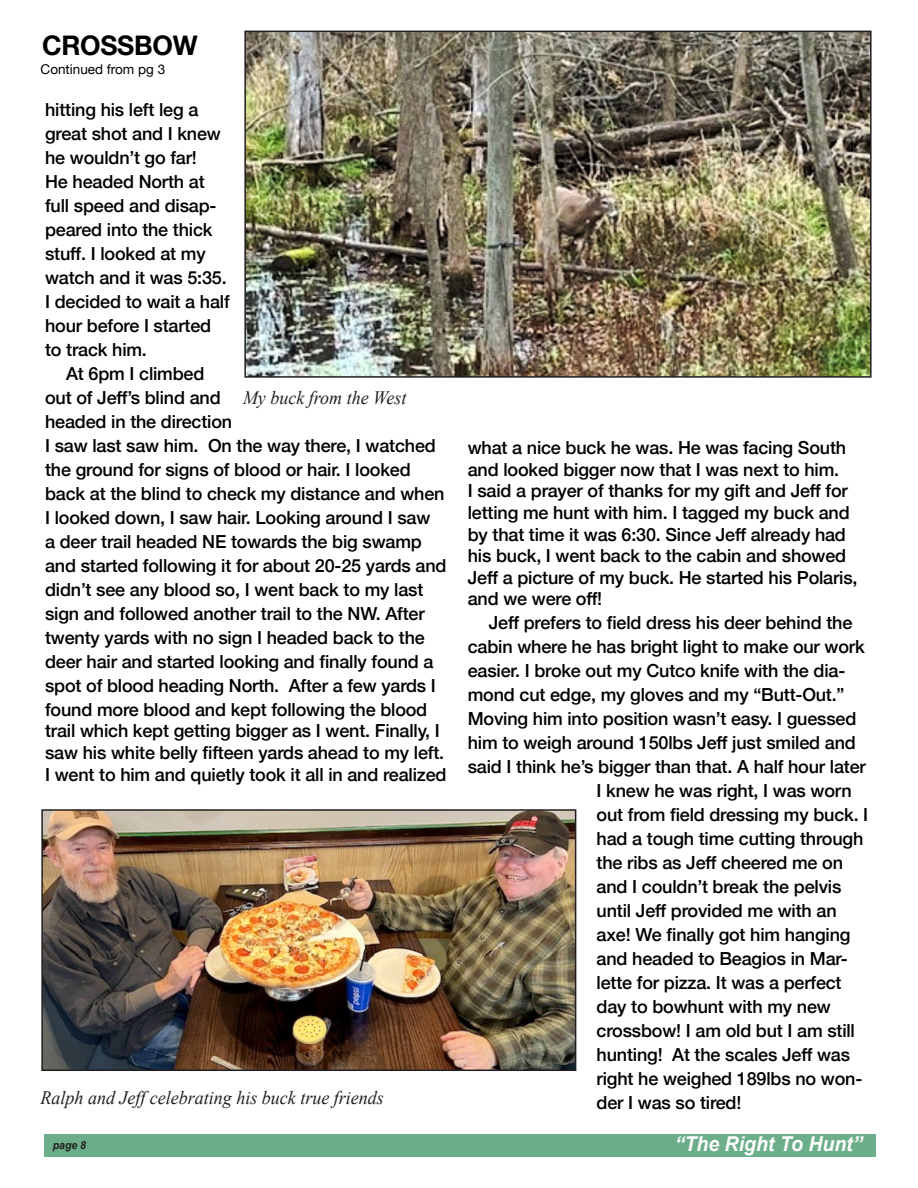
<style>
.page{position:relative;width:918px;height:1188px;background:#fff}
.page>*{position:absolute;margin:0;border:0;box-sizing:border-box;transform-origin:0 0}
.Body_A{font:700 27px "Helvetica Neue";letter-spacing:-.01em;color:#000}
.t1{font:italic 700 20.4px "Arial";color:#fff;scale:.95 1}
.t2{font:italic 18.9px "Times New Roman";color:#231f20;scale:.95 1}
.Body_A-2{font:500 18px/24px "Helvetica Neue";letter-spacing:-.01em;color:#000}
.Body_A-3{font:13.5px "Helvetica Neue";color:#000}
.t3{font:italic 700 10.95px "Arial";color:#231f20;scale:.95 1}
</style>
<div class="page">
<div style="left:44px;top:1134px;width:832px;height:22px;background:#6bae89"></div>
<img style="left:247px;top:34px;width:622px;height:341px">
<div style="left:244px;top:31px;width:628px;height:347px;border:2px solid #231f20"></div>
<img style="left:44px;top:812px;width:529px;height:256px">
<div style="left:41px;top:809px;width:535px;height:262px;border:2px solid #231f20"></div>
<p class="Body_A" style="left:42px;top:25px;width:157px">CROSSBOW</p>
<p class="Body_A-3" style="left:41px;top:59px;width:126px">Continued from pg 3</p>
<p class="Body_A-2" style="left:45px;top:96px;width:186px">hitting his left leg a great shot and I knew he wouldn’t go far!<br>He headed North at full speed and disap&shy;peared into the thick stuff. I looked at my watch and it was 5:35.<br>I decided to wait a half hour before I started to track him.</p>
<p class="Body_A-2" style="left:45px;top:360px;width:403px;text-indent:21px">At 6pm I climbed<br>out of Jeff’s blind and<br>headed in the direction<br>I saw last saw him. On the way there, I watched the ground for signs of blood or hair. I looked back at the blind to check my distance and when I looked down, I saw hair. Looking around I saw<br>a deer trail headed NE towards the big swamp and started following it for about 20-25 yards and didn’t see any blood so, I went back to my last sign and followed another trail to the NW. After twenty yards with no sign I headed back to the deer hair and started looking and finally found a spot of blood heading North. After a few yards I found more blood and kept following the blood</p>
<p class="Body_A-2" style="left:45px;top:719px;width:403px;line-height:21.6px">trail which kept getting bigger as I went. Finally, I saw his white belly fifteen yards ahead to my left.<br>I went to him and quietly took it all in and realized</p>
<p class="t2" style="left:243px;top:385px;width:174px">My buck from the West</p>
<p class="t2" style="left:40px;top:1084px;width:363px">Ralph and Jeff celebrating his buck true friends</p>
<p class="Body_A-2" style="left:468px;top:436px;width:391px;line-height:21.6px">what a nice buck he was. He was facing South and looked bigger now that I was next to him.<br>I said a prayer of thanks for my gift and Jeff for letting me hunt with him. I tagged my buck and by that time it was 6:30. Since Jeff already had his buck, I went back to the cabin and showed Jeff a picture of my buck. He started his Polaris, and we were off!</p>
<p class="Body_A-2" style="left:489px;top:610px;width:365px">Jeff prefers to field dress his deer behind the</p>
<p class="Body_A-2" style="left:468px;top:634px;width:399px">cabin where he has bright light to make our work</p>
<p class="Body_A-2" style="left:468px;top:658px;width:379px">easier. I broke out my Cutco knife with the dia-</p>
<p class="Body_A-2" style="left:468px;top:682px;width:378px">mond cut edge, my gloves and my “Butt-Out.”</p>
<p class="Body_A-2" style="left:468px;top:706px;width:390px">Moving him into position wasn’t easy. I guessed</p>
<p class="Body_A-2" style="left:468px;top:730px;width:390px">him to weigh around 150lbs Jeff just smiled and</p>
<p class="Body_A-2" style="left:468px;top:754px;width:400px">said I think he’s bigger than that. A half hour later</p>
<p class="Body_A-2" style="left:597px;top:778px;width:257px">I knew he was right, I was worn</p>
<p class="Body_A-2" style="left:597px;top:802px;width:273px">out from field dressing my buck. I</p>
<p class="Body_A-2" style="left:597px;top:826px;width:268px">had a tough time cutting through</p>
<p class="Body_A-2" style="left:597px;top:850px;width:248px">the ribs as Jeff cheered me on</p>
<p class="Body_A-2" style="left:597px;top:874px;width:246px">and I couldn’t break the pelvis</p>
<p class="Body_A-2" style="left:597px;top:898px;width:242px">until Jeff provided me with an</p>
<p class="Body_A-2" style="left:597px;top:922px;width:255px">axe! We finally got him hanging</p>
<p class="Body_A-2" style="left:597px;top:946px;width:253px">and headed to Beagios in Mar-</p>
<p class="Body_A-2" style="left:597px;top:970px;width:247px">lette for pizza. It was a perfect</p>
<p class="Body_A-2" style="left:597px;top:994px;width:236px">day to bowhunt with my new</p>
<p class="Body_A-2" style="left:597px;top:1018px;width:260px">crossbow! I am old but I am still</p>
<p class="Body_A-2" style="left:597px;top:1042px;width:255px">hunting! At the scales Jeff was</p>
<p class="Body_A-2" style="left:597px;top:1066px;width:267px">right he weighed 189lbs no won-</p>
<p class="Body_A-2" style="left:597px;top:1090px;width:146px">der I was so tired!</p>
<p class="t3" style="left:53px;top:1138px;width:37px">page 8</p>
<p class="t1" style="left:675px;top:1131px;width:199px">“The Right To Hunt”</p>
</div>
